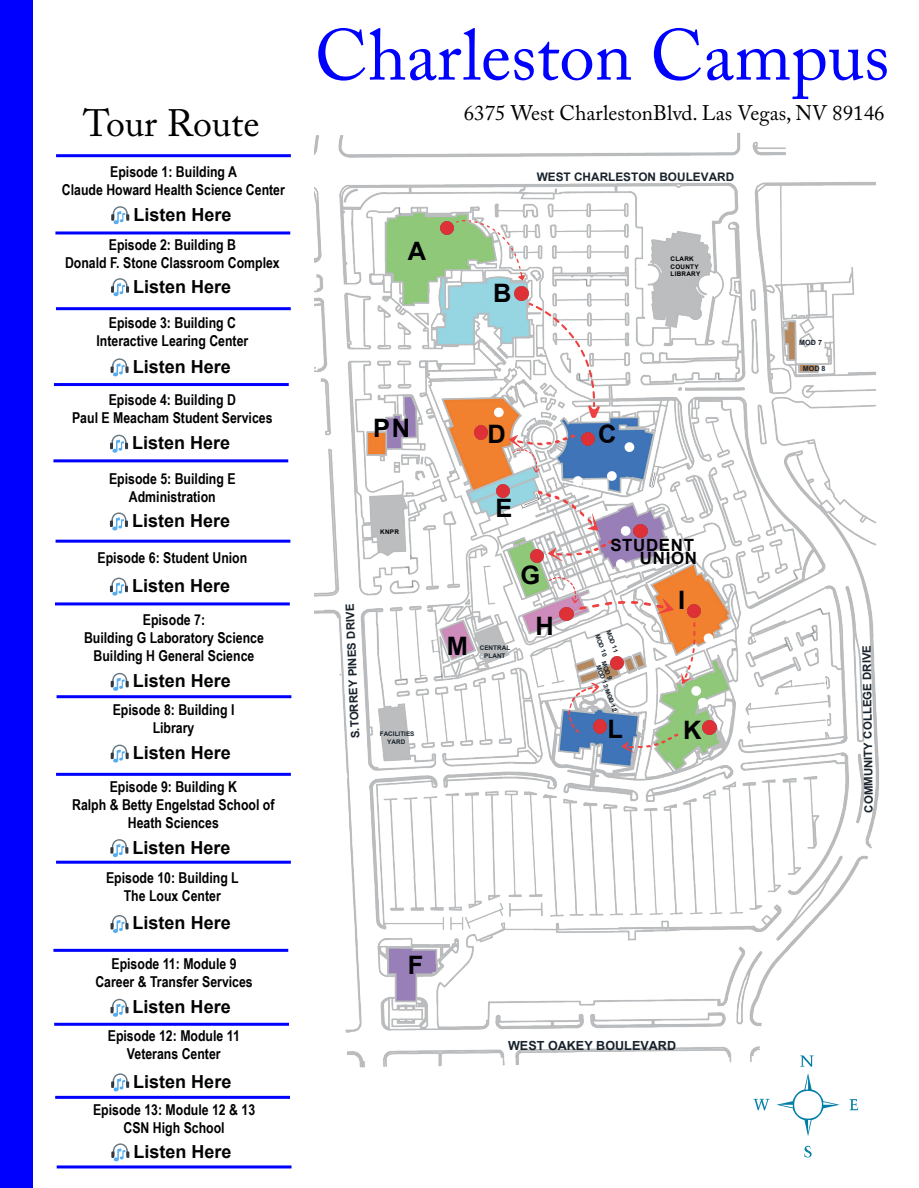
<style>
.page{position:relative;width:919px;height:1188px;background:#fff}
.page>*{position:absolute;margin:0;border:0;box-sizing:border-box;transform-origin:0 0}
.t1{font:71.25px "Adobe Caslon Pro";color:#00f}
.t2{font:37.95px "Adobe Caslon Pro";color:#000}
.t3{font:700 25.35px "Arial";color:#000004}
.t4{font:21px "Adobe Caslon Pro";color:#000}
.t5{font:700 18px "Arial";color:#030303}
.t6{font:700 16.8px "Arial";letter-spacing:.04em;color:#000004}
.t7{font:700 15px/18px "Arial Narrow";color:#000;text-align:center}
.t8{font:700 12.6px "Arial";color:#18232d}
.t9{font:700 11.7px "Arial";color:#18232d}
.t10{font:700 11.4px "Arial";color:#18232d}
.t11{font:700 7.2px "Arial";color:#18232d}
.t12{font:700 6.3px/7.4px "Arial";color:#18232d;text-align:center}
.t13{font:700 6.3px/7.4px "Arial";letter-spacing:.04em;color:#000004}
</style>
<div class="page">
<img style="left:315px;top:132px;width:564px;height:1026px">
<div style="left:0;top:0;width:33px;height:1188px;background:#00f"></div>
<hr style="left:57px;top:1165px;width:234px;height:3px;background:#00f">
<hr style="left:55px;top:1096px;width:235px;height:3px;background:#00f">
<hr style="left:54px;top:1023px;width:235px;height:3px;background:#00f">
<hr style="left:53px;top:949px;width:235px;height:3px;background:#00f">
<hr style="left:56px;top:861px;width:235px;height:3px;background:#00f">
<hr style="left:56px;top:773px;width:235px;height:3px;background:#00f">
<hr style="left:57px;top:695px;width:234px;height:3px;background:#00f">
<hr style="left:55px;top:602px;width:235px;height:3px;background:#00f">
<hr style="left:56px;top:540px;width:234px;height:3px;background:#00f">
<hr style="left:53px;top:459px;width:235px;height:3px;background:#00f">
<hr style="left:54px;top:383px;width:235px;height:3px;background:#00f">
<hr style="left:56px;top:307px;width:235px;height:3px;background:#00f">
<hr style="left:56px;top:154px;width:235px;height:3px;background:#00f">
<hr style="left:55px;top:231px;width:235px;height:3px;background:#00f">
<svg style="left:111px;top:206px;width:18px;height:18px"></svg>
<img style="left:440px;top:221px;width:13px;height:14px">
<img style="left:514px;top:287px;width:14px;height:13px">
<svg style="left:456px;top:220px;width:69px;height:60px"></svg>
<svg style="left:111px;top:278px;width:18px;height:18px"></svg>
<svg style="left:493px;top:408px;width:11px;height:10px"></svg>
<svg style="left:528px;top:303px;width:71px;height:115px"></svg>
<svg style="left:110px;top:358px;width:18px;height:18px"></svg>
<svg style="left:110px;top:435px;width:18px;height:18px"></svg>
<svg style="left:474px;top:426px;width:13px;height:13px"></svg>
<svg style="left:110px;top:513px;width:18px;height:17px"></svg>
<img style="left:496px;top:484px;width:12px;height:14px">
<img style="left:634px;top:524px;width:13px;height:14px">
<svg style="left:508px;top:432px;width:126px;height:137px"></svg>
<svg style="left:110px;top:578px;width:18px;height:18px"></svg>
<svg style="left:656px;top:598px;width:17px;height:16px"></svg>
<svg style="left:548px;top:577px;width:102px;height:33px"></svg>
<img style="left:687px;top:604px;width:13px;height:14px">
<svg style="left:111px;top:673px;width:18px;height:18px"></svg>
<img style="left:559px;top:608px;width:14px;height:13px">
<svg style="left:610px;top:656px;width:13px;height:13px"></svg>
<svg style="left:568px;top:682px;width:38px;height:51px"></svg>
<svg style="left:681px;top:622px;width:32px;height:86px"></svg>
<svg style="left:702px;top:721px;width:13px;height:13px"></svg>
<svg style="left:111px;top:745px;width:18px;height:18px"></svg>
<svg style="left:110px;top:839px;width:18px;height:18px"></svg>
<svg style="left:110px;top:915px;width:18px;height:18px"></svg>
<svg style="left:110px;top:999px;width:18px;height:18px"></svg>
<svg style="left:111px;top:1073px;width:18px;height:18px"></svg>
<svg style="left:621px;top:734px;width:57px;height:19px"></svg>
<svg style="left:111px;top:1143px;width:18px;height:18px"></svg>
<svg style="left:800px;top:1055px;width:13px;height:12px"></svg>
<svg style="left:753px;top:1073px;width:105px;height:84px"></svg>
<h1 class="t1" style="left:315px;top:13px;width:576px">Charleston Campus</h1>
<h3 class="t4" style="left:463px;top:100px;width:422px">6375 West CharlestonBlvd. Las Vegas, NV 89146</h3>
<h1 class="t2" style="left:83px;top:101px;width:178px">Tour Route</h1>
<p class="t7" style="left:110px;top:162px;width:128px">Episode 1: Building A</p>
<p class="t9" style="left:536px;top:168px;width:199px">WEST CHARLESTON BOULEVARD</p>
<p class="t7" style="left:62px;top:180px;width:224px">Claude Howard Health Science Center</p>
<p class="t5" style="left:133px;top:202px;width:100px">Listen Here</p>
<p class="t7" style="left:109px;top:235px;width:129px">Episode 2: Building B</p>
<p class="t3" style="left:408px;top:233px;width:20px">A</p>
<p class="t13" style="left:670px;top:255px;width:25px">CLARK</p>
<p class="t7" style="left:65px;top:253px;width:216px">Donald F. Stone Classroom Complex</p>
<p class="t13" style="left:670px;top:263px;width:31px">COUNTY<br>LIBRARY</p>
<p class="t5" style="left:133px;top:274px;width:100px">Listen Here</p>
<p class="t3" style="left:493px;top:276px;width:20px">B</p>
<p class="t7" style="left:96px;top:313px;width:153px">Episode 3: Building C<br>Interactive Learing Center</p>
<p class="t11" style="left:799px;top:337px;width:24px">MOD 7</p>
<p class="t5" style="left:133px;top:354px;width:99px">Listen Here</p>
<h2 class="t11" style="left:802px;top:364px;width:24px">MOD 8</h2>
<p class="t7" style="left:72px;top:390px;width:202px">Episode 4: Building D<br>Paul E Meacham Student Services</p>
<p class="t5" style="left:132px;top:430px;width:99px">Listen Here</p>
<p class="t3" style="left:373px;top:410px;width:39px">PN</p>
<p class="t3" style="left:487px;top:416px;width:20px">D</p>
<p class="t3" style="left:598px;top:416px;width:20px">C</p>
<p class="t7" style="left:109px;top:469px;width:128px">Episode 5: Building E<br>Administration</p>
<p class="t5" style="left:132px;top:508px;width:99px">Listen Here</p>
<p class="t13" style="left:380px;top:528px;width:20px">KNPR</p>
<p class="t3" style="left:495px;top:490px;width:18px">E</p>
<p class="t6" style="left:610px;top:533px;width:85px">STUDENT</p>
<p class="t7" style="left:97px;top:548px;width:151px">Episode 6: Student Union</p>
<p class="t6" style="left:639px;top:547px;width:58px">UNION</p>
<p class="t5" style="left:132px;top:573px;width:99px">Listen Here</p>
<p class="t3" style="left:520px;top:558px;width:21px">G</p>
<p class="t3" style="left:678px;top:582px;width:9px">I</p>
<p class="t10" style="left:347px;top:739px;width:136px;rotate:-92deg">S.TORREY PINES DRIVE</p>
<p class="t7" style="left:143px;top:610px;width:64px">Episode 7:</p>
<p class="t7" style="left:84px;top:628px;width:181px">Building G Laboratory Science</p>
<p class="t7" style="left:93px;top:646px;width:162px">Building H General Science</p>
<p class="t5" style="left:133px;top:668px;width:99px">Listen Here</p>
<p class="t7" style="left:113px;top:700px;width:123px">Episode 8: Building I</p>
<p class="t7" style="left:153px;top:718px;width:43px">Library</p>
<p class="t3" style="left:535px;top:608px;width:20px">H</p>
<p class="t12" style="left:611px;top:629px;width:25px;rotate:70deg">MOD 11</p>
<p class="t12" style="left:600px;top:633px;width:25px;rotate:70deg">MOD 10</p>
<p class="t12" style="left:606px;top:660px;width:22px;rotate:70deg">MOD 9</p>
<p class="t3" style="left:446px;top:628px;width:23px">M</p>
<p class="t12" style="left:479px;top:644px;width:32px">CENTRAL</p>
<p class="t12" style="left:484px;top:652px;width:23px">PLANT</p>
<p class="t12" style="left:601px;top:664px;width:51px;rotate:70deg">MOD 13 MOD 12</p>
<p class="t3" style="left:607px;top:711px;width:17px">L</p>
<p class="t3" style="left:683px;top:712px;width:20px">K</p>
<p class="t12" style="left:379px;top:730px;width:36px">FACILITIES<br>YARD</p>
<p class="t5" style="left:133px;top:740px;width:99px">Listen Here</p>
<p class="t7" style="left:72px;top:777px;width:204px">Episode 9: Building K<br>Ralph &amp; Betty Engelstad School of<br>Heath Sciences</p>
<p class="t5" style="left:132px;top:835px;width:100px">Listen Here</p>
<p class="t7" style="left:106px;top:868px;width:134px">Episode 10: Building L<br>The Loux Center</p>
<p class="t5" style="left:132px;top:910px;width:100px">Listen Here</p>
<p class="t7" style="left:111px;top:954px;width:127px">Episode 11: Module 9</p>
<p class="t3" style="left:407px;top:947px;width:17px">F</p>
<p class="t7" style="left:95px;top:972px;width:159px">Career &amp; Transfer Services</p>
<p class="t5" style="left:132px;top:994px;width:100px">Listen Here</p>
<p class="t7" style="left:108px;top:1026px;width:133px">Episode 12: Module 11</p>
<p class="t7" style="left:127px;top:1044px;width:95px">Veterans Center</p>
<p class="t5" style="left:133px;top:1069px;width:100px">Listen Here</p>
<p class="t7" style="left:93px;top:1100px;width:164px">Episode 13: Module 12 &amp; 13<br>CSN High School</p>
<p class="t5" style="left:133px;top:1139px;width:100px">Listen Here</p>
<h3 class="t8" style="left:508px;top:1037px;width:169px">WEST OAKEY BOULEVARD</h3>
<p class="t10" style="left:860px;top:813px;width:169px;rotate:-91deg">COMMUNITY COLLEGE DRIVE</p>
</div>
